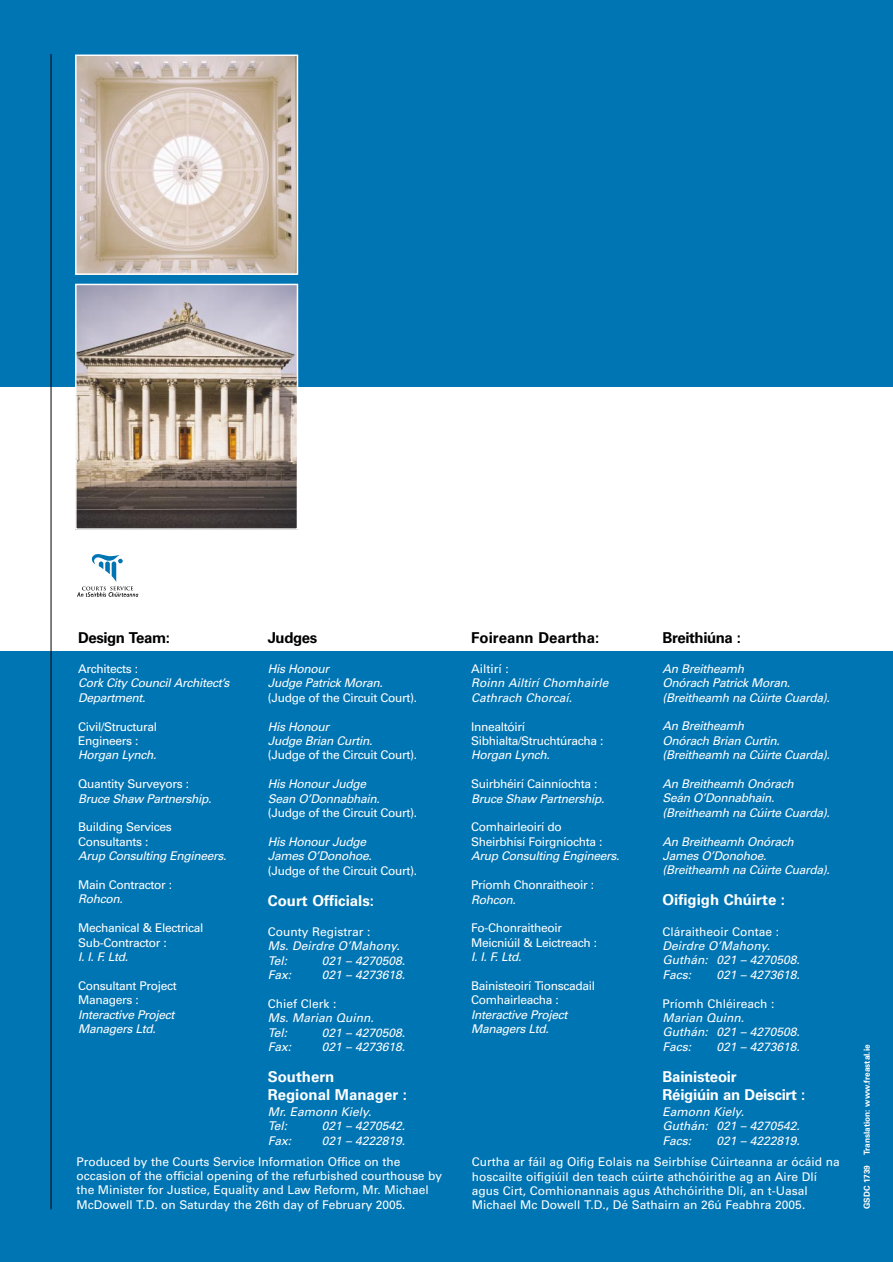
<style>
.page{position:relative;width:893px;height:1262px;background:#fff}
.page>*{position:absolute;margin:0;border:0;box-sizing:border-box;transform-origin:0 0}
.t1{font:700 15px/18px "Univers";color:#fff}
.t2{font:700 15px "Univers";letter-spacing:-.03em;color:#000}
.t3{font:700 15px "Univers";color:#000}
.t4{font:italic 12px/14.4px "Univers";letter-spacing:-.03em;color:#fff}
.t5{font:12px/14.4px "Univers";letter-spacing:-.005em;color:#fff}
.t6{font:12px/14.4px "Univers";letter-spacing:-.03em;color:#fff}
.t7{font:italic 12px/14.4px "Univers";color:#fff}
.t8{font:700 8.25px "Univers";color:#fff}
</style>
<div class="page">
<div style="left:0;top:652px;width:892px;height:609px;background:#0075b4"></div>
<div style="left:0;top:0;width:892px;height:387px;background:#0075b4"></div>
<img style="left:78px;top:57px;width:217px;height:215px">
<div style="left:75px;top:54px;width:223px;height:221px;border:2px solid #fff"></div>
<img style="left:78px;top:287px;width:217px;height:240px">
<div style="left:75px;top:284px;width:223px;height:246px;border:2px solid #fff"></div>
<hr style="left:51px;top:54px;width:1px;height:1155px;background:#000">
<svg style="left:77px;top:554px;width:61px;height:43px"></svg>
<p class="t2" style="left:78px;top:632px;width:93px">Design Team:</p>
<p class="t6" style="left:78px;top:662px;width:61px">Architects :</p>
<p class="t4" style="left:78px;top:677px;width:153px">Cork City Council Architect’s<br>Department.</p>
<p class="t6" style="left:78px;top:720px;width:81px">Civil/Structural<br>Engineers :</p>
<p class="t4" style="left:78px;top:749px;width:80px">Horgan Lynch.</p>
<p class="t6" style="left:78px;top:778px;width:113px">Quantity Surveyors :</p>
<p class="t4" style="left:78px;top:792px;width:135px">Bruce Shaw Partnership.</p>
<p class="t6" style="left:78px;top:821px;width:95px">Building Services<br>Consultants :</p>
<p class="t4" style="left:78px;top:850px;width:150px">Arup Consulting Engineers.</p>
<p class="t6" style="left:78px;top:878px;width:95px">Main Contractor :</p>
<p class="t4" style="left:78px;top:893px;width:46px">Rohcon.</p>
<p class="t6" style="left:78px;top:922px;width:127px">Mechanical &amp; Electrical<br>Sub-Contractor :</p>
<p class="t4" style="left:78px;top:950px;width:52px">I. I. F. Ltd.</p>
<p class="t6" style="left:78px;top:979px;width:100px">Consultant Project<br>Managers :</p>
<p class="t4" style="left:78px;top:1008px;width:98px">Interactive Project<br>Managers Ltd.</p>
<p class="t2" style="left:268px;top:632px;width:51px">Judges</p>
<p class="t4" style="left:268px;top:662px;width:116px">His Honour<br>Judge Patrick Moran.</p>
<p class="t6" style="left:268px;top:691px;width:151px">(Judge of the Circuit Court).</p>
<p class="t4" style="left:268px;top:720px;width:106px">His Honour<br>Judge Brian Curtin.</p>
<p class="t6" style="left:268px;top:749px;width:151px">(Judge of the Circuit Court).</p>
<p class="t4" style="left:268px;top:778px;width:113px">His Honour Judge<br>Sean O’Donnabhain.</p>
<p class="t6" style="left:268px;top:806px;width:151px">(Judge of the Circuit Court).</p>
<p class="t4" style="left:268px;top:835px;width:105px">His Honour Judge<br>James O’Donohoe.</p>
<p class="t6" style="left:268px;top:864px;width:151px">(Judge of the Circuit Court).</p>
<p class="t1" style="left:268px;top:892px;width:108px">Court Officials:</p>
<p class="t5" style="left:268px;top:925px;width:104px">County Registrar :</p>
<p class="t7" style="left:268px;top:940px;width:134px">Ms. Deirdre O’Mahony.<br>Tel:</p>
<p class="t7" style="left:322px;top:954px;width:85px">021 – 4270508.</p>
<p class="t4" style="left:268px;top:968px;width:25px">Fax:</p>
<p class="t7" style="left:322px;top:968px;width:85px">021 – 4273618.</p>
<p class="t5" style="left:268px;top:997px;width:70px">Chief Clerk :</p>
<p class="t7" style="left:268px;top:1012px;width:107px">Ms. Marian Quinn.<br>Tel:</p>
<p class="t7" style="left:322px;top:1026px;width:85px">021 – 4270508.</p>
<p class="t4" style="left:268px;top:1040px;width:25px">Fax:</p>
<p class="t7" style="left:322px;top:1040px;width:85px">021 – 4273618.</p>
<p class="t1" style="left:268px;top:1069px;width:141px">Southern<br>Regional Manager :</p>
<p class="t7" style="left:268px;top:1105px;width:105px">Mr. Eamonn Kiely.<br>Tel:</p>
<p class="t7" style="left:322px;top:1120px;width:85px">021 – 4270542.</p>
<p class="t4" style="left:268px;top:1134px;width:25px">Fax:</p>
<p class="t7" style="left:322px;top:1134px;width:85px">021 – 4222819.</p>
<p class="t3" style="left:471px;top:632px;width:130px">Foireann Deartha:</p>
<p class="t5" style="left:471px;top:662px;width:39px">Ailtirí :</p>
<p class="t7" style="left:471px;top:677px;width:139px">Roinn Ailtirí Chomhairle<br>Cathrach Chorcaí.</p>
<p class="t6" style="left:471px;top:720px;width:134px">Innealtóirí<br>Sibhialta/Struchtúracha :</p>
<p class="t4" style="left:471px;top:749px;width:80px">Horgan Lynch.</p>
<p class="t6" style="left:471px;top:778px;width:128px">Suirbhéirí Cainníochta :</p>
<p class="t4" style="left:471px;top:792px;width:135px">Bruce Shaw Partnership.</p>
<p class="t6" style="left:471px;top:821px;width:133px">Comhairleoirí do<br>Sheirbhísí Foirgníochta :</p>
<p class="t4" style="left:471px;top:850px;width:150px">Arup Consulting Engineers.</p>
<p class="t6" style="left:471px;top:878px;width:124px">Príomh Chonraitheoir :</p>
<p class="t4" style="left:471px;top:893px;width:46px">Rohcon.</p>
<p class="t6" style="left:471px;top:922px;width:128px">Fo-Chonraitheoir<br>Meicniúil &amp; Leictreach :</p>
<p class="t4" style="left:471px;top:950px;width:52px">I. I. F. Ltd.</p>
<p class="t6" style="left:471px;top:979px;width:125px">Bainisteoirí Tionscadail<br>Comhairleacha :</p>
<p class="t4" style="left:471px;top:1008px;width:98px">Interactive Project<br>Managers Ltd.</p>
<p class="t2" style="left:662px;top:631px;width:80px">Breithiúna :</p>
<p class="t4" style="left:662px;top:662px;width:169px">An Breitheamh<br>Onórach Patrick Moran. (Breitheamh na Cúirte Cuarda).</p>
<p class="t4" style="left:662px;top:720px;width:169px">An Breitheamh<br>Onórach Brian Curtin. (Breitheamh na Cúirte Cuarda).</p>
<p class="t4" style="left:662px;top:777px;width:169px">An Breitheamh Onórach<br>Seán O’Donnabhain. (Breitheamh na Cúirte Cuarda).</p>
<p class="t4" style="left:662px;top:835px;width:169px">An Breitheamh Onórach<br>James O’Donohoe. (Breitheamh na Cúirte Cuarda).</p>
<p class="t1" style="left:662px;top:892px;width:124px">Oifigigh Chúirte :</p>
<p class="t5" style="left:662px;top:925px;width:118px">Cláraitheoir Contae :</p>
<p class="t7" style="left:662px;top:939px;width:139px">Deirdre O’Mahony.<br>Guthán: 021 – 4270508.<br>Facs:</p>
<p class="t7" style="left:716px;top:968px;width:85px">021 – 4273618.</p>
<p class="t5" style="left:662px;top:997px;width:114px">Príomh Chléireach :</p>
<p class="t7" style="left:662px;top:1011px;width:139px">Marian Quinn.<br>Guthán: 021 – 4270508.<br>Facs:</p>
<p class="t7" style="left:716px;top:1040px;width:85px">021 – 4273618.</p>
<p class="t1" style="left:662px;top:1068px;width:144px">Bainisteoir<br>Réigiúin an Deiscirt :</p>
<p class="t7" style="left:662px;top:1105px;width:139px">Eamonn Kiely.<br>Guthán: 021 – 4270542.<br>Facs:</p>
<p class="t7" style="left:716px;top:1134px;width:85px">021 – 4222819.</p>
<p class="t5" style="left:77px;top:1155px;width:367px">Produced by the Courts Service Information Office on the occasion of the official opening of the refurbished courthouse by the Minister for Justice, Equality and Law Reform, Mr. Michael McDowell T.D. on Saturday the 26th day of February 2005.</p>
<p class="t5" style="left:472px;top:1155px;width:369px">Curtha ar fáil ag Oifig Eolais na Seirbhíse Cúirteanna ar ócáid na hoscailte oifigiúil den teach cúirte athchóirithe ag an Aire Dlí agus Cirt, Comhionannais agus Athchóirithe Dlí, an t-Uasal Michael Mc Dowell T.D., Dé Sathairn an 26ú Feabhra 2005.</p>
<p class="t8" style="left:863px;top:1209px;width:166px;rotate:-90deg">GSDC 1739 Translation: www.freastal.ie</p>
</div>
